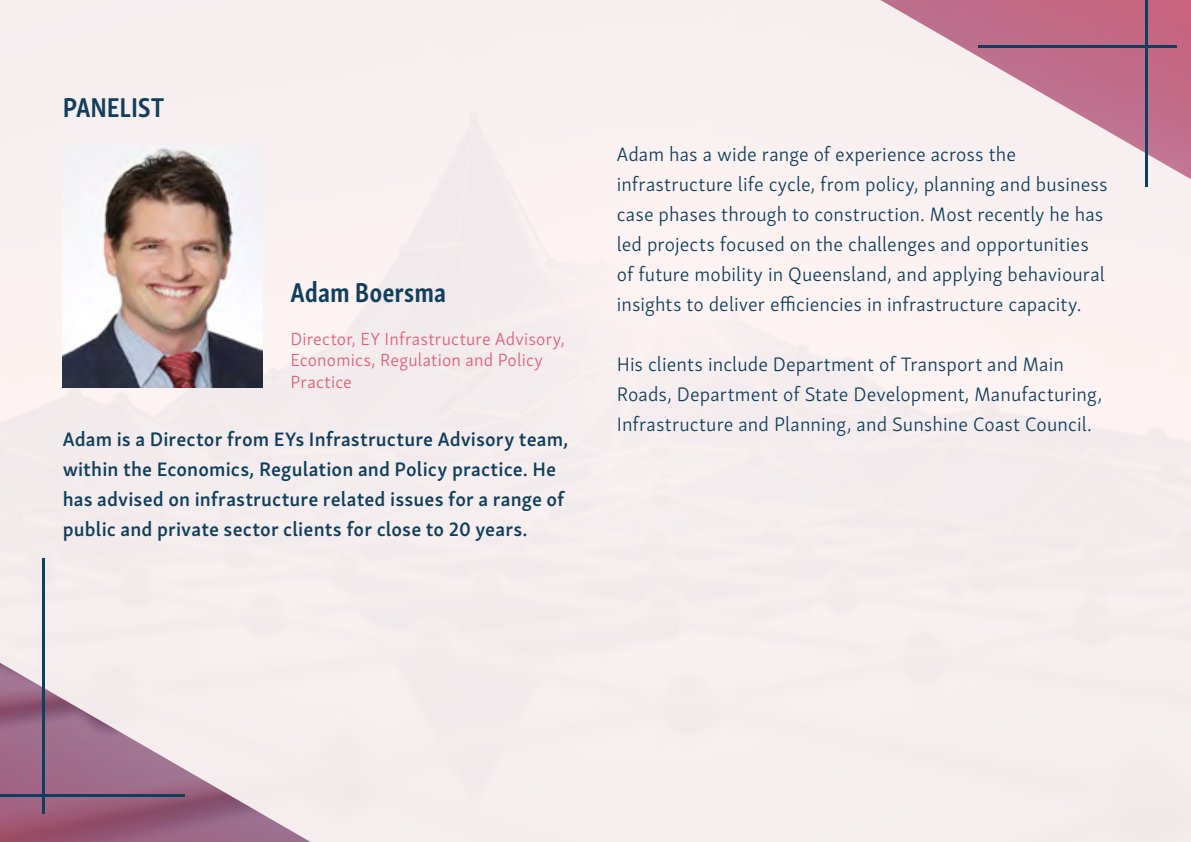
<style>
.page{position:relative;width:1191px;height:842px;background:#f6eeef}
.page>*{position:absolute;margin:0;border:0;box-sizing:border-box;transform-origin:0 0}
.t1{font:700 28px "Skolar Sans Cp";color:#103f5d}
.t2{font:300 20px/30px "Skolar Sans";letter-spacing:.005em;color:#103f5d}
.t3{font:600 20px/30px "Skolar Sans";letter-spacing:.005em;color:#103f5d}
.t4{font:300 18px/21.6px "Skolar Sans";letter-spacing:.01em;color:#df5e75}
</style>
<div class="page">
<hr style="left:43px;top:559px;width:2px;height:255px;background:#103f5d">
<hr style="left:1145px;top:0;width:3px;height:187px;background:#103f5d">
<hr style="left:0;top:794px;width:184px;height:3px;background:#103f5d">
<hr style="left:978px;top:45px;width:198px;height:3px;background:#103f5d">
<img style="left:63px;top:146px;width:199px;height:242px">
<h1 class="t1" style="left:63px;top:86px;width:103px">PANELIST</h1>
<h1 class="t1" style="left:290px;top:270px;width:157px">Adam Boersma</h1>
<p class="t4" style="left:290px;top:327px;width:276px">Director, EY Infrastructure Advisory,<br>Economics, Regulation and Policy<br>Practice</p>
<p class="t3" style="left:63px;top:422px;width:507px">Adam is a Director from EYs Infrastructure Advisory team, within the Economics, Regulation and Policy practice. He has advised on infrastructure related issues for a range of public and private sector clients for close to 20 years.</p>
<p class="t2" style="left:617px;top:137px;width:492px">Adam has a wide range of experience across the infrastructure life cycle, from policy, planning and business case phases through to construction. Most recently he has led projects focused on the challenges and opportunities of future mobility in Queensland, and applying behavioural insights to deliver efficiencies in infrastructure capacity.</p>
<p class="t2" style="left:617px;top:347px;width:487px">His clients include Department of Transport and Main<br>Roads, Department of State Development, Manufacturing,<br>Infrastructure and Planning, and Sunshine Coast Council.</p>
</div>
